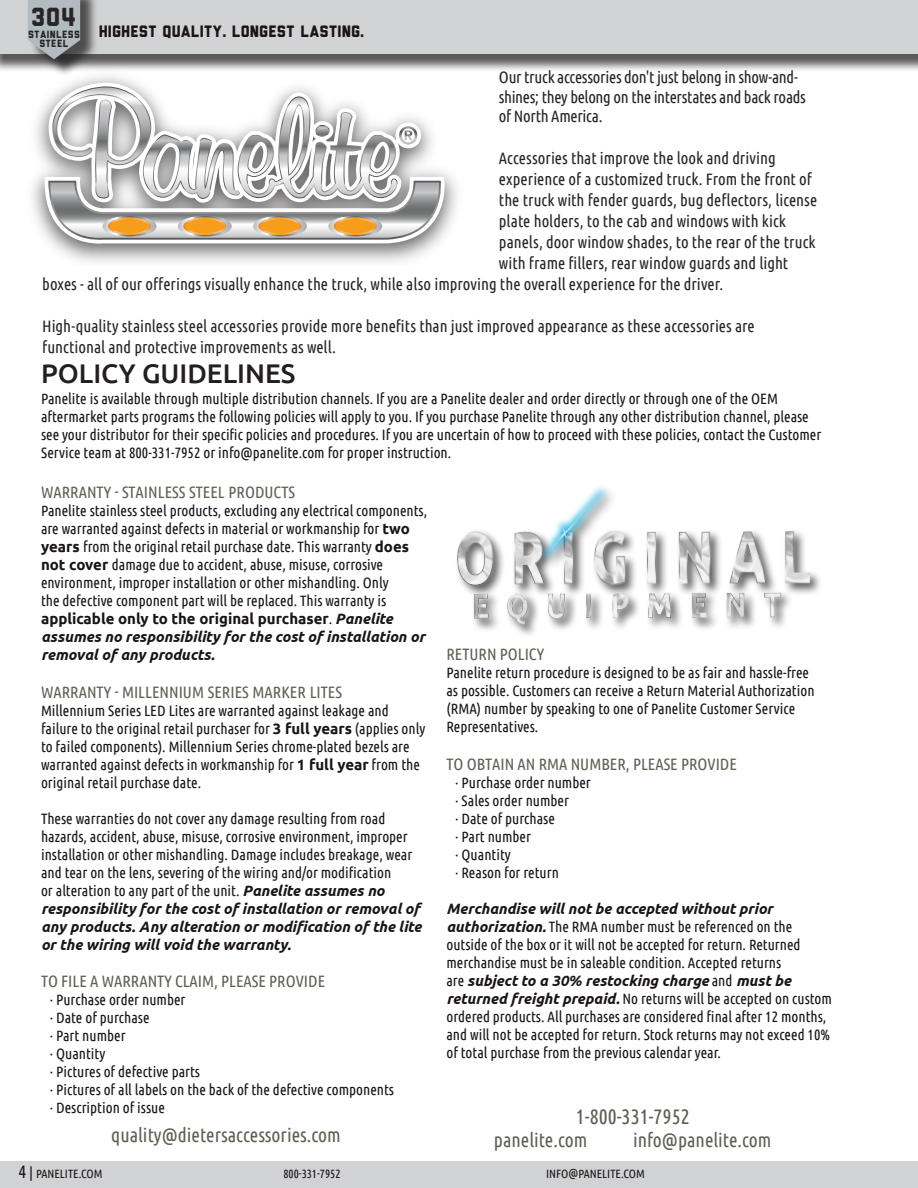
<style>
.page{position:relative;width:918px;height:1188px;background:#fff}
.page>*{position:absolute;margin:0;border:0;box-sizing:border-box;transform-origin:0 0}
.Top_of_tables{font:500 27px "Ubuntu";color:#231f20}
.t1{font:26.1px "Liberator";color:#292527}
.t2{font:21px "Ubuntu Condensed";color:#606055}
.t3{font:19.5px "Ubuntu Condensed";color:#606055}
.t4{font:16.5px/21px "Ubuntu Condensed";color:#292527}
.TABLE_SUB_HEADINGS{font:16.5px "Ubuntu Condensed";color:#606055}
.t5{font:16.5px/19.5px "Ubuntu Condensed";letter-spacing:-.02em;color:#292527}
.t6{font:16.5px "Liberator";color:#1a1415}
.New_sub_top_of_tables{font:15px/18px "Ubuntu Condensed";color:#1a1415}
.t7{font:12px "Ubuntu Condensed";color:#1a1415}
.t8{font:10.5px/9px "Liberator";letter-spacing:.03em;color:#292527;text-align:center}
.s1{font-family:"Ubuntu";font-weight:700}
.s2{font-family:"Ubuntu";font-weight:700;font-style:italic}
.s3{font-size:18px}
.s4{font-size:15px}
</style>
<div class="page">
<div style="left:0;top:0;width:918px;height:73px;background:#231f20;opacity:.75"></div>
<div style="left:0;top:0;width:918px;height:54px;background:#d1d2d4"></div>
<div style="left:30px;top:0;width:69px;height:77px;background:#231f20;opacity:.75"></div>
<svg style="left:28px;top:0;width:52px;height:59px;background:#a5adb1"></svg>
<div style="left:0;top:1161px;width:918px;height:27px;background:#d1d2d4"></div>
<img style="left:457px;top:486px;width:363px;height:146px">
<img style="left:19px;top:65px;width:451px;height:198px">
<svg style="left:48px;top:83px;width:373px;height:3px"></svg>
<svg style="left:45px;top:86px;width:402px;height:160px"></svg>
<h2 class="t1" style="left:31px;top:8px;width:47px">304</h2>
<p class="t8" style="left:28px;top:31px;width:53px">STAINLESS<br>STEEL</p>
<p class="t6" style="left:99px;top:26px;width:267px">HIGHEST QUALITY. LONGEST LASTING.</p>
<p class="t5" style="left:499px;top:67px;width:308px">Our truck accessories don't just belong in show-and&shy;shines; they belong on the interstates and back roads of North America.</p>
<p class="t4" style="left:499px;top:148px;width:278px">Accessories that improve the look and driving</p>
<p class="t4" style="left:499px;top:169px;width:314px">experience of a customized truck. From the front of</p>
<p class="t4" style="left:499px;top:190px;width:320px">the truck with fender guards, bug deflectors, license</p>
<p class="t4" style="left:499px;top:211px;width:289px">plate holders, to the cab and windows with kick</p>
<p class="t4" style="left:499px;top:232px;width:318px">panels, door window shades, to the rear of the truck</p>
<p class="t4" style="left:499px;top:253px;width:291px">with frame fillers, rear window guards and light</p>
<p class="t4" style="left:42px;top:274px;width:683px">boxes - all of our offerings visually enhance the truck, while also improving the overall experience for the driver.</p>
<p class="t4" style="left:42px;top:316px;width:714px">High-quality stainless steel accessories provide more benefits than just improved appearance as these accessories are functional and protective improvements as well.</p>
<p class="Top_of_tables" style="left:41px;top:356px;width:256px">POLICY GUIDELINES</p>
<p class="New_sub_top_of_tables" style="left:41px;top:389px;width:782px">Panelite is available through multiple distribution channels. If you are a Panelite dealer and order directly or through one of the OEM aftermarket parts programs the following policies will apply to you. If you purchase Panelite through any other distribution channel, please see your distributor for their specific policies and procedures. If you are uncertain of how to proceed with these policies, contact the Customer Service team at 800-331-7952 or info@panelite.com for proper instruction.</p>
<p class="TABLE_SUB_HEADINGS" style="left:41px;top:482px;width:255px">WARRANTY - STAINLESS STEEL PRODUCTS</p>
<p class="New_sub_top_of_tables" style="left:41px;top:501px;width:388px">Panelite stainless steel products, excluding any electrical components, are warranted against defects in material or workmanship for <span class="s1">two years</span> from the original retail purchase date. This warranty <span class="s1">does not cover</span> damage due to accident, abuse, misuse, corrosive environment, improper installation or other mishandling. Only<br>the defective component part will be replaced. This warranty is <span class="s1">applicable only to the original purchaser</span>. <span class="s2">Panelite assumes no responsibility for the cost of installation or removal of any products.</span></p>
<p class="TABLE_SUB_HEADINGS" style="left:41px;top:681px;width:302px">WARRANTY - MILLENNIUM SERIES MARKER LITES</p>
<p class="New_sub_top_of_tables" style="left:41px;top:701px;width:386px">Millennium Series LED Lites are warranted against leakage and failure to the original retail purchaser for <span class="s1">3 full years</span> (applies only to failed components). Millennium Series chrome-plated bezels are warranted against defects in workmanship for <span class="s1">1 full year</span> from the original retail purchase date.</p>
<p class="New_sub_top_of_tables" style="left:41px;top:809px;width:382px">These warranties do not cover any damage resulting from road hazards, accident, abuse, misuse, corrosive environment, improper installation or other mishandling. Damage includes breakage, wear and tear on the lens, severing of the wiring and/or modification<br>or alteration to any part of the unit. <span class="s2">Panelite assumes no responsibility for the cost of installation or removal of any products. Any alteration or modification of the lite or the wiring will void the warranty.</span></p>
<p class="TABLE_SUB_HEADINGS" style="left:41px;top:971px;width:286px">TO FILE A WARRANTY CLAIM, PLEASE PROVIDE</p>
<p class="New_sub_top_of_tables" style="left:50px;top:990px;width:137px">· Purchase order number</p>
<p class="New_sub_top_of_tables" style="left:50px;top:1008px;width:101px">· Date of purchase</p>
<p class="New_sub_top_of_tables" style="left:50px;top:1026px;width:77px">· Part number</p>
<p class="New_sub_top_of_tables" style="left:50px;top:1044px;width:57px">· Quantity</p>
<p class="New_sub_top_of_tables" style="left:50px;top:1062px;width:152px">· Pictures of defective parts</p>
<p class="New_sub_top_of_tables" style="left:50px;top:1080px;width:346px">· Pictures of all labels on the back of the defective components</p>
<p class="New_sub_top_of_tables" style="left:50px;top:1098px;width:117px">· Description of issue</p>
<p class="TABLE_SUB_HEADINGS" style="left:446px;top:644px;width:99px">RETURN POLICY</p>
<p class="New_sub_top_of_tables" style="left:446px;top:663px;width:370px">Panelite return procedure is designed to be as fair and hassle-free as possible. Customers can receive a Return Material Authorization (RMA) number by speaking to one of Panelite Customer Service Representatives.</p>
<p class="TABLE_SUB_HEADINGS" style="left:446px;top:754px;width:292px">TO OBTAIN AN RMA NUMBER, PLEASE PROVIDE</p>
<p class="New_sub_top_of_tables" style="left:455px;top:773px;width:137px">· Purchase order number</p>
<p class="New_sub_top_of_tables" style="left:455px;top:791px;width:115px">· Sales order number</p>
<p class="New_sub_top_of_tables" style="left:455px;top:809px;width:101px">· Date of purchase</p>
<p class="New_sub_top_of_tables" style="left:455px;top:827px;width:77px">· Part number</p>
<p class="New_sub_top_of_tables" style="left:455px;top:845px;width:57px">· Quantity</p>
<p class="New_sub_top_of_tables" style="left:455px;top:863px;width:105px">· Reason for return</p>
<p class="New_sub_top_of_tables" style="left:446px;top:899px;width:387px"><span class="s2">Merchandise will not be accepted without prior authorization.</span> The RMA number must be referenced on the outside of the box or it will not be accepted for return. Returned merchandise must be in saleable condition. Accepted returns<br>are <span class="s2">subject to a 30% restocking charge</span> and <span class="s2">must be returned freight prepaid.</span> No returns will be accepted on custom ordered products. All purchases are considered final after 12 months, and will not be accepted for return. Stock returns may not exceed 10% of total purchase from the previous calendar year.</p>
<p class="t2" style="left:576px;top:1104px;width:116px">1-800-331-7952</p>
<p class="t3" style="left:111px;top:1123px;width:231px">quality@dietersaccessories.com</p>
<p class="t3" style="left:494px;top:1128px;width:95px">panelite.com</p>
<p class="t3" style="left:633px;top:1128px;width:140px">info@panelite.com</p>
<p class="t7" style="left:18px;top:1166px;width:86px"><span class="s3">4</span> <span class="s4">|</span> PANELITE.COM</p>
<p class="t7" style="left:283px;top:1166px;width:59px">800-331-7952</p>
<p class="t7" style="left:546px;top:1166px;width:100px">INFO@PANELITE.COM</p>
</div>
